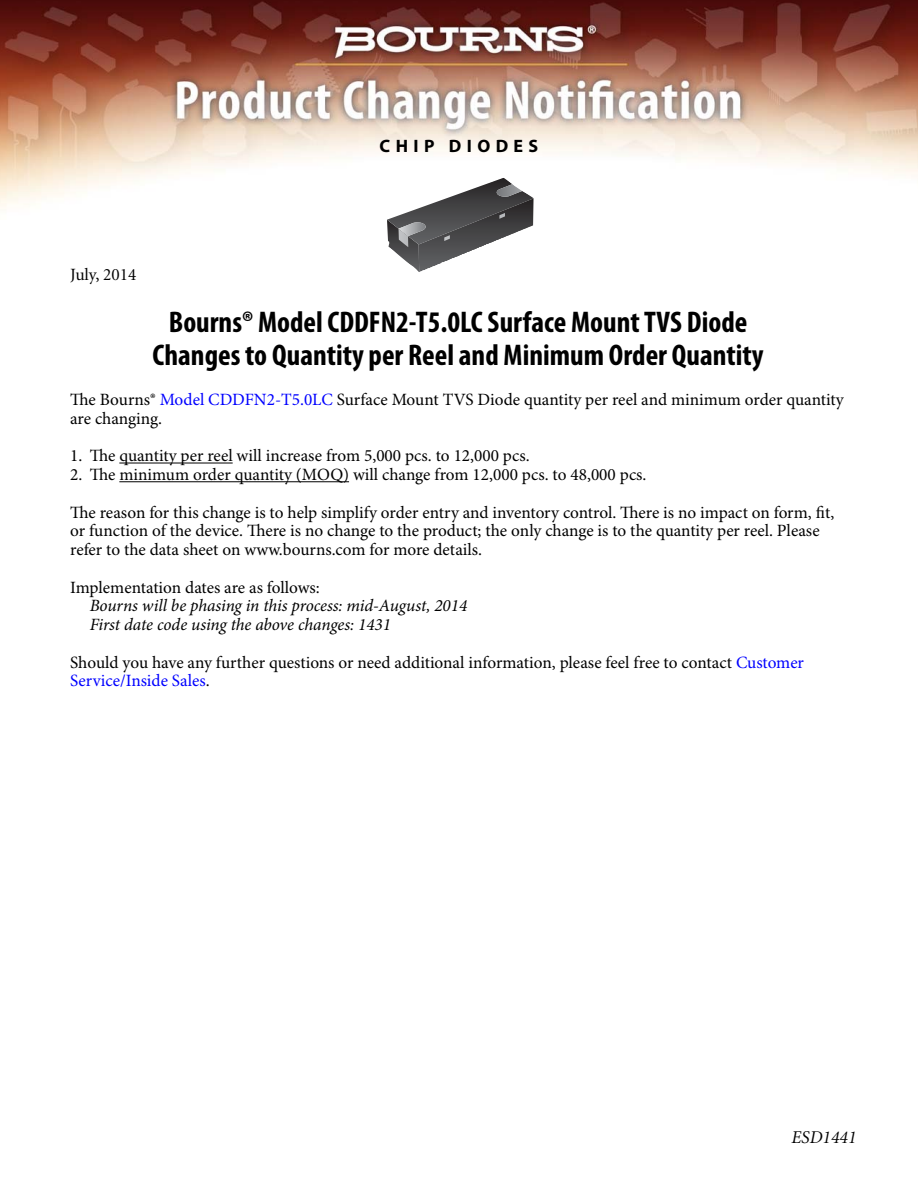
<style>
.page{position:relative;width:918px;height:1188px;background:#fff}
.page>*{position:absolute;margin:0;border:0;box-sizing:border-box;transform-origin:0 0}
.t1{font:700 condensed 30px/33px "Myriad Pro";color:#000;text-align:center}
.t2{font:700 18px "Myriad Pro";letter-spacing:.3em;color:#000}
.t3{font:italic 18px "Minion";color:#000}
.t4{font:17.25px/18.8px "Minion Pro";color:#000}
.t5{font:italic 17.25px/18.8px "Minion Pro";letter-spacing:-.005em;color:#000}
.t6{font:17.25px "Minion";color:#000}
.s1{color:#00f}
</style>
<div class="page">
<img style="left:0;top:0;width:918px;height:207px">
<hr style="left:119px;top:463px;width:114px;height:1px;background:#000">
<hr style="left:119px;top:481px;width:230px;height:1px;background:#000">
<svg style="left:387px;top:178px;width:147px;height:94px"></svg>
<p class="t6" style="left:70px;top:268px;width:68px">July, 2014</p>
<p class="t2" style="left:380px;top:135px;width:160px">CHIP DIODES</p>
<h1 class="t1" style="left:153px;top:308px;width:613px">Bourns® Model CDDFN2-T5.0LC Surface Mount TVS Diode<br>Changes to Quantity per Reel and Minimum Order Quantity</h1>
<p class="t4" style="left:70px;top:392px;width:775px">The Bourns® <span class="s1">Model CDDFN2-T5.0LC</span> Surface Mount TVS Diode quantity per reel and minimum order quantity are changing.</p>
<p class="t4" style="left:70px;top:448px;width:461px">1. The quantity per reel will increase from 5,000 pcs. to 12,000 pcs.</p>
<p class="t4" style="left:70px;top:457px;width:766px;line-height:37.5px">2. The minimum order quantity (MOQ) will change from 12,000 pcs. to 48,000 pcs.<br>The reason for this change is to help simplify order entry and inventory control. There is no impact on form, fit,</p>
<p class="t4" style="left:70px;top:523px;width:751px">or function of the device. There is no change to the product; the only change is to the quantity per reel. Please refer to the data sheet on www.bourns.com for more details.</p>
<p class="t4" style="left:70px;top:579px;width:251px">Implementation dates are as follows:</p>
<p class="t5" style="left:90px;top:598px;width:379px">Bourns will be phasing in this process: mid-August, 2014<br>First date code using the above changes: 1431</p>
<p class="t4" style="left:70px;top:654px;width:735px">Should you have any further questions or need additional information, please feel free to contact <span class="s1">Customer<br>Service/Inside Sales</span>.</p>
<p class="t3" style="left:792px;top:1130px;width:66px">ESD1441</p>
</div>
